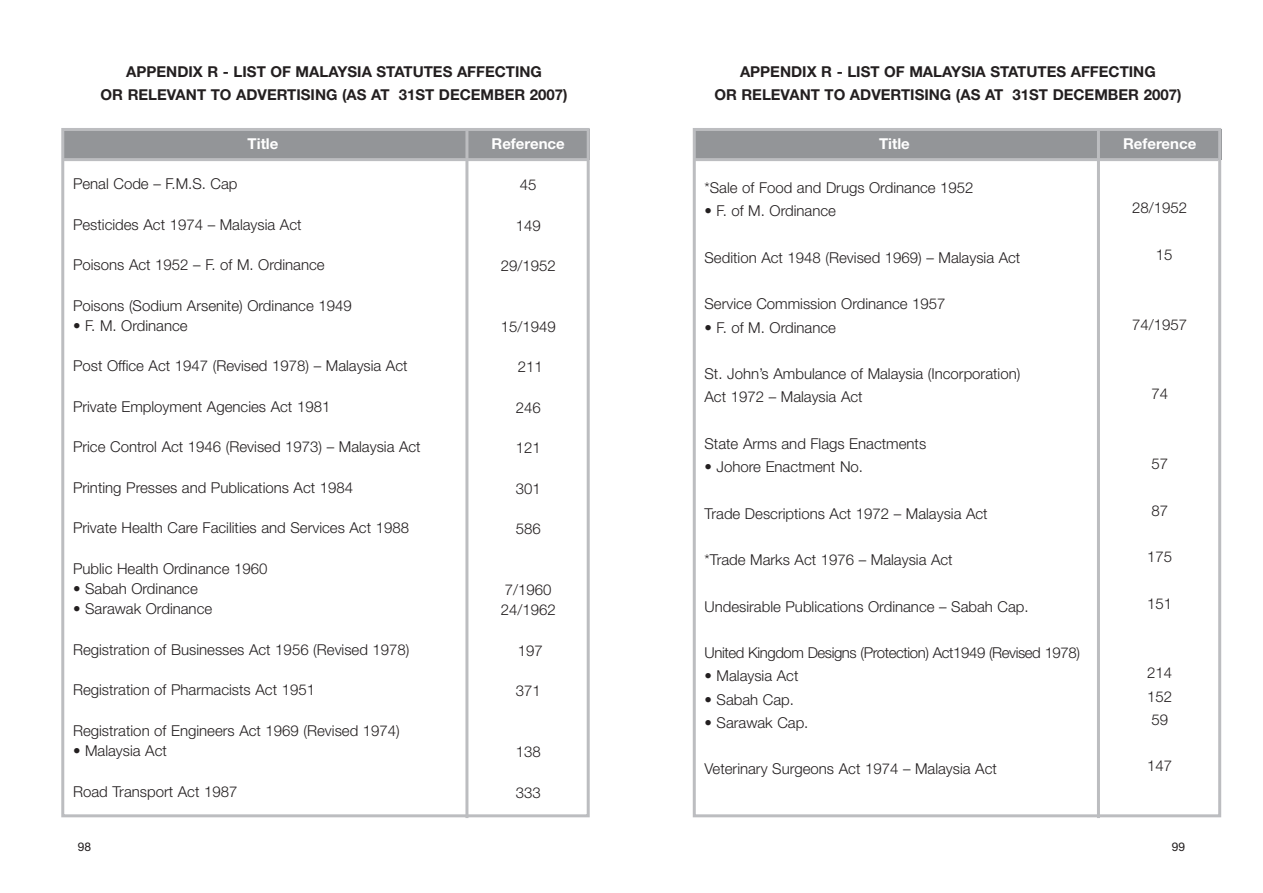
<style>
.page{position:relative;width:1263px;height:893px;background:#fff}
.page>*{position:absolute;margin:0;border:0;box-sizing:border-box;transform-origin:0 0}
.t1{font:300 15px/23.2px "Helvetica Neue";color:#231f20}
.t2{font:700 15px/23.2px "Helvetica Neue";color:#231f20;text-align:center}
.t3{font:300 15px "Helvetica Neue";letter-spacing:-.03em;color:#231f20}
.t4{font:700 15px "Helvetica Neue";color:#fff}
.t5{font:12px "Helvetica Neue";color:#231f20}
</style>
<div class="page">
<div style="left:64px;top:129px;width:526px;height:31px;background:#939598"></div>
<div style="left:61px;top:128px;width:529px;height:689px;border:3px solid #bcbdc0"></div>
<hr style="left:63px;top:158px;width:524px;height:3px;background:#bcbdc0">
<hr style="left:465px;top:130px;width:3px;height:688px;background:#bcbdc0">
<div style="left:695px;top:129px;width:526px;height:31px;background:#939598"></div>
<div style="left:693px;top:128px;width:528px;height:689px;border:3px solid #bcbdc0"></div>
<hr style="left:694px;top:158px;width:524px;height:3px;background:#bcbdc0">
<hr style="left:1097px;top:130px;width:3px;height:688px;background:#bcbdc0">
<p class="t2" style="left:101px;top:61px;width:469px">APPENDIX R - LIST OF MALAYSIA STATUTES AFFECTING<br>OR RELEVANT TO ADVERTISING (AS AT 31ST DECEMBER 2007)</p>
<p class="t4" style="left:248px;top:138px;width:32px">Title</p>
<p class="t1" style="left:73px;top:174px;width:166px">Penal Code – F.M.S. Cap</p>
<p class="t1" style="left:73px;top:214px;width:230px">Pesticides Act 1974 – Malaysia Act</p>
<p class="t1" style="left:73px;top:255px;width:253px">Poisons Act 1952 – F. of M. Ordinance</p>
<p class="t1" style="left:73px;top:295px;width:280px">Poisons (Sodium Arsenite) Ordinance 1949</p>
<p class="t1" style="left:73px;top:315px;width:116px">• F. M. Ordinance</p>
<p class="t1" style="left:73px;top:356px;width:336px">Post Office Act 1947 (Revised 1978) – Malaysia Act</p>
<p class="t1" style="left:73px;top:396px;width:259px">Private Employment Agencies Act 1981</p>
<p class="t1" style="left:73px;top:437px;width:349px">Price Control Act 1946 (Revised 1973) – Malaysia Act</p>
<p class="t1" style="left:73px;top:477px;width:282px">Printing Presses and Publications Act 1984</p>
<p class="t1" style="left:73px;top:518px;width:338px">Private Health Care Facilities and Services Act 1988</p>
<p class="t1" style="left:73px;top:558px;width:196px">Public Health Ordinance 1960</p>
<p class="t1" style="left:73px;top:579px;width:126px">• Sabah Ordinance</p>
<p class="t1" style="left:73px;top:599px;width:141px">• Sarawak Ordinance</p>
<p class="t1" style="left:73px;top:639px;width:338px">Registration of Businesses Act 1956 (Revised 1978)</p>
<p class="t1" style="left:73px;top:680px;width:244px">Registration of Pharmacists Act 1951</p>
<p class="t1" style="left:73px;top:720px;width:328px">Registration of Engineers Act 1969 (Revised 1974)</p>
<p class="t1" style="left:73px;top:741px;width:95px">• Malaysia Act</p>
<p class="t1" style="left:73px;top:781px;width:166px">Road Transport Act 1987</p>
<p class="t5" style="left:78px;top:842px;width:15px">98</p>
<p class="t4" style="left:491px;top:138px;width:75px">Reference</p>
<p class="t1" style="left:520px;top:175px;width:18px">45</p>
<p class="t1" style="left:516px;top:215px;width:27px">149</p>
<p class="t1" style="left:501px;top:256px;width:57px">29/1952</p>
<p class="t1" style="left:501px;top:316px;width:57px">15/1949</p>
<p class="t1" style="left:518px;top:357px;width:27px">211</p>
<p class="t1" style="left:516px;top:397px;width:27px">246</p>
<p class="t1" style="left:516px;top:438px;width:27px">121</p>
<p class="t1" style="left:516px;top:478px;width:27px">301</p>
<p class="t1" style="left:516px;top:519px;width:27px">586</p>
<p class="t1" style="left:501px;top:581px;width:57px;line-height:20.2px">7/1960<br>24/1962</p>
<p class="t1" style="left:518px;top:640px;width:27px">197</p>
<p class="t1" style="left:516px;top:681px;width:27px">371</p>
<p class="t1" style="left:516px;top:742px;width:27px">138</p>
<p class="t1" style="left:516px;top:782px;width:27px">333</p>
<p class="t2" style="left:714px;top:61px;width:469px">APPENDIX R - LIST OF MALAYSIA STATUTES AFFECTING<br>OR RELEVANT TO ADVERTISING (AS AT 31ST DECEMBER 2007)</p>
<p class="t4" style="left:879px;top:138px;width:32px">Title</p>
<p class="t1" style="left:704px;top:178px;width:271px">*Sale of Food and Drugs Ordinance 1952</p>
<p class="t1" style="left:704px;top:201px;width:133px">• F. of M. Ordinance</p>
<p class="t1" style="left:704px;top:247px;width:317px">Sedition Act 1948 (Revised 1969) – Malaysia Act</p>
<p class="t1" style="left:704px;top:294px;width:243px">Service Commission Ordinance 1957</p>
<p class="t1" style="left:704px;top:317px;width:133px">• F. of M. Ordinance</p>
<p class="t1" style="left:704px;top:364px;width:317px">St. John’s Ambulance of Malaysia (Incorporation)<br>Act 1972 – Malaysia Act</p>
<p class="t1" style="left:704px;top:433px;width:223px">State Arms and Flags Enactments</p>
<p class="t1" style="left:704px;top:457px;width:160px">• Johore Enactment No.</p>
<p class="t1" style="left:704px;top:503px;width:285px">Trade Descriptions Act 1972 – Malaysia Act</p>
<p class="t1" style="left:704px;top:550px;width:250px">*Trade Marks Act 1976 – Malaysia Act</p>
<p class="t1" style="left:704px;top:596px;width:326px">Undesirable Publications Ordinance – Sabah Cap.</p>
<p class="t3" style="left:704px;top:647px;width:377px">United Kingdom Designs (Protection) Act1949 (Revised 1978)</p>
<p class="t1" style="left:704px;top:666px;width:95px">• Malaysia Act</p>
<p class="t1" style="left:704px;top:689px;width:91px">• Sabah Cap.</p>
<p class="t1" style="left:704px;top:712px;width:105px">• Sarawak Cap.</p>
<p class="t1" style="left:704px;top:759px;width:294px">Veterinary Surgeons Act 1974 – Malaysia Act</p>
<p class="t4" style="left:1123px;top:138px;width:75px">Reference</p>
<p class="t1" style="left:1132px;top:198px;width:57px">28/1952</p>
<p class="t1" style="left:1156px;top:244px;width:18px">15</p>
<p class="t1" style="left:1132px;top:314px;width:57px">74/1957</p>
<p class="t1" style="left:1151px;top:384px;width:18px">74</p>
<p class="t1" style="left:1151px;top:454px;width:18px">57</p>
<p class="t1" style="left:1151px;top:500px;width:18px">87</p>
<p class="t1" style="left:1147px;top:547px;width:27px">175</p>
<p class="t1" style="left:1147px;top:593px;width:27px">151</p>
<p class="t1" style="left:1147px;top:663px;width:27px;text-align:justify">214<br>152<br>59</p>
<p class="t1" style="left:1147px;top:756px;width:27px">147</p>
<p class="t5" style="left:1172px;top:842px;width:15px">99</p>
</div>
